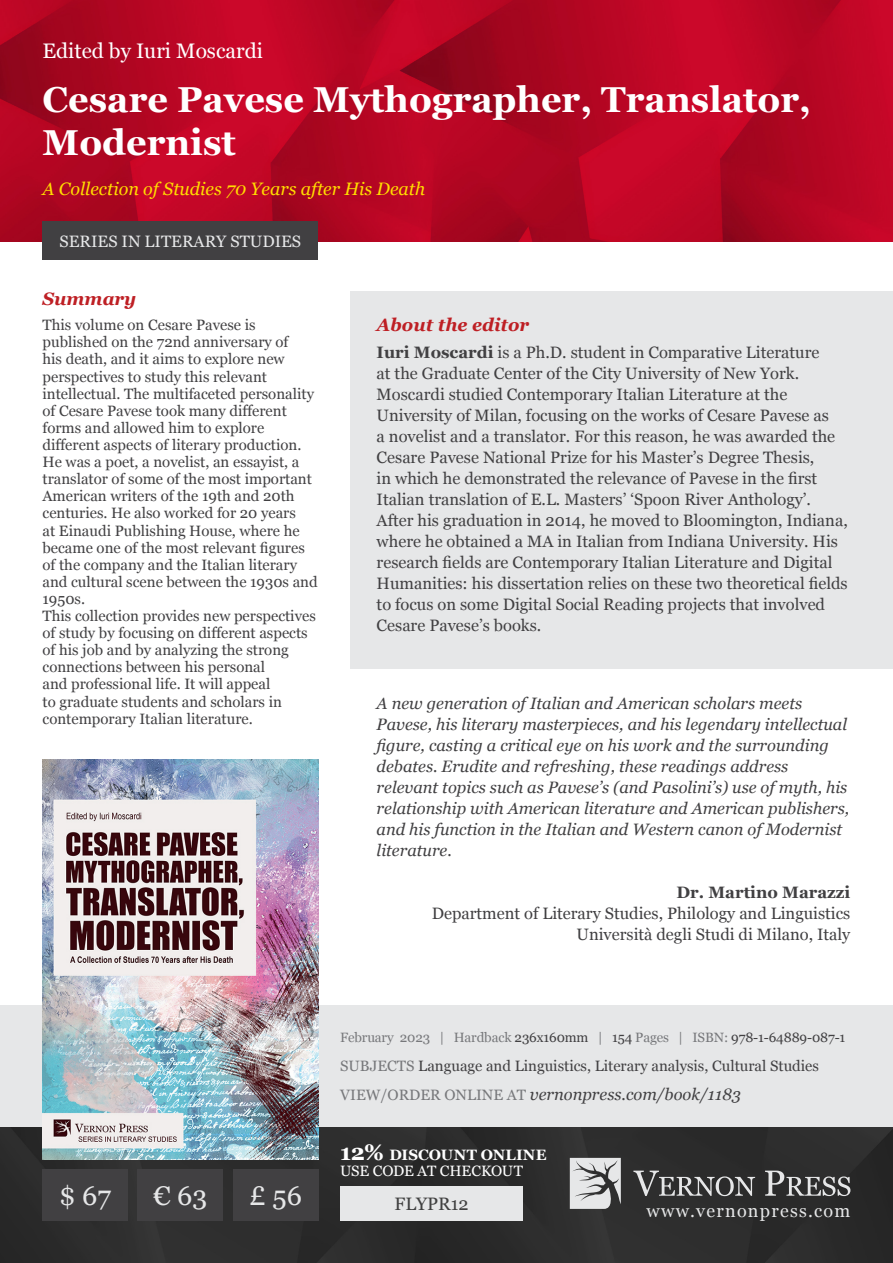
<style>
.page{position:relative;width:893px;height:1263px;background:#fff}
.page>*{position:absolute;margin:0;border:0;box-sizing:border-box;transform-origin:0 0}
.t1{font:700 36px/43.2px "Georgia";color:#fff}
.t2{font:27px "Georgia";color:#e6e7e8}
.t3{font:21px "Georgia";color:#fff}
.t4{font:italic 18px "Georgia";color:#fd0}
.t5{font:italic 700 18px "Georgia";color:#be1f24}
.t6{font:18px "Georgia";letter-spacing:.07em;color:#e6e7e8}
.t7{font:18px "Georgia";color:#404040}
.t8{font:16.5px/21px "Georgia";color:#414042}
.t9{font:italic 16.5px/21px "Georgia";color:#414042}
.t10{font:16.5px "Georgia";color:#e6e7e8}
.t11{font:700 16.5px "Georgia";color:#414042}
.t12{font:15px/17.1px "Georgia";color:#414042}
.t13{font:15px/16.5px "Georgia";letter-spacing:-.015em;color:#fff}
.t14{font:13.5px "Georgia";letter-spacing:-.01em;color:#77787b}
.s1{font-weight:700}
.s2{color:#414042}
.s3{color:#77787b}
.s4{font-style:normal;font-size:15px;color:#77787b}
.s5{font-weight:700;font-size:22.5px}
</style>
<div class="page">
<img style="left:0;top:0;width:893px;height:242px">
<div style="left:0;top:1127px;width:893px;height:136px;background:#2d2d2d"></div>
<svg style="left:633px;top:1170px;width:122px;height:26px;background:#595959"></svg>
<svg style="left:765px;top:1170px;width:85px;height:26px;background:#616161"></svg>
<svg style="left:570px;top:1158px;width:51px;height:51px;background:#bdbebe"></svg>
<div style="left:350px;top:291px;width:543px;height:378px;background:#e6e7e8"></div>
<div style="left:0;top:1005px;width:893px;height:122px;background:#e6e7e8"></div>
<div style="left:43px;top:1169px;width:85px;height:51px;background:#414042"></div>
<div style="left:138px;top:1169px;width:85px;height:51px;background:#414042"></div>
<div style="left:233px;top:1169px;width:85px;height:51px;background:#414042"></div>
<div style="left:340px;top:1186px;width:183px;height:34px;background:#e6e7e8"></div>
<img style="left:43px;top:759px;width:275px;height:400px">
<div style="left:43px;top:221px;width:275px;height:38px;background:#414042"></div>
<h3 class="t3" style="left:43px;top:36px;width:222px">Edited by Iuri Moscardi</h3>
<h1 class="t1" style="left:43px;top:76px;width:770px">Cesare Pavese Mythographer, Translator,<br>Modernist</h1>
<p class="t4" style="left:43px;top:175px;width:384px">A Collection of Studies 70 Years after His Death</p>
<p class="t10" style="left:60px;top:229px;width:243px">SERIES IN LITERARY STUDIES</p>
<p class="t5" style="left:43px;top:285px;width:95px">Summary</p>
<p class="t12" style="left:43px;top:316px;width:277px">This volume on Cesare Pavese is published on the 72nd anniversary of<br>his death, and it aims to explore new perspectives to study this relevant intellectual. The multifaceted personality of Cesare Pavese took many different forms and allowed him to explore different aspects of literary production.<br>He was a poet, a novelist, an essayist, a translator of some of the most important American writers of the 19th and 20th centuries. He also worked for 20 years<br>at Einaudi Publishing House, where he became one of the most relevant figures of the company and the Italian literary and cultural scene between the 1930s and 1950s.<br>This collection provides new perspectives of study by focusing on different aspects of his job and by analyzing the strong connections between his personal<br>and professional life. It will appeal<br>to graduate students and scholars in contemporary Italian literature.</p>
<p class="t5" style="left:377px;top:312px;width:154px">About the editor</p>
<p class="t8" style="left:377px;top:341px;width:473px"><span class="s1">Iuri Moscardi</span> is a Ph.D. student in Comparative Literature<br>at the Graduate Center of the City University of New York.<br>Moscardi studied Contemporary Italian Literature at the University of Milan, focusing on the works of Cesare Pavese as<br>a novelist and a translator. For this reason, he was awarded the Cesare Pavese National Prize for his Master’s Degree Thesis,<br>in which he demonstrated the relevance of Pavese in the first Italian translation of E.L. Masters’ ‘Spoon River Anthology’.<br>After his graduation in 2014, he moved to Bloomington, Indiana, where he obtained a MA in Italian from Indiana University. His research fields are Contemporary Italian Literature and Digital Humanities: his dissertation relies on these two theoretical fields to focus on some Digital Social Reading projects that involved Cesare Pavese’s books.</p>
<p class="t9" style="left:377px;top:692px;width:474px">A new generation of Italian and American scholars meets Pavese, his literary masterpieces, and his legendary intellectual figure, casting a critical eye on his work and the surrounding debates. Erudite and refreshing, these readings address relevant topics such as Pavese’s (and Pasolini’s) use of myth, his relationship with American literature and American publishers, and his function in the Italian and Western canon of Modernist literature.</p>
<p class="t11" style="left:676px;top:879px;width:175px">Dr. Martino Marazzi</p>
<p class="t8" style="left:432px;top:902px;width:420px;text-align:right">Department of Literary Studies, Philology and Linguistics<br>Università degli Studi di Milano, Italy</p>
<p class="t14" style="left:340px;top:1027px;width:507px">February 2023 | Hardback <span class="s2">236x160mm</span> | <span class="s2">154</span> Pages | ISBN: <span class="s2">978-1-64889-087-1</span></p>
<p class="t12" style="left:340px;top:1057px;width:480px"><span class="s3">SUBJECTS</span> Language and Linguistics, Literary analysis, Cultural Studies</p>
<p class="t9" style="left:340px;top:1083px;width:402px"><span class="s4">VIEW/ORDER ONLINE AT</span> vernonpress.com/book/1183</p>
<p class="t13" style="left:340px;top:1146px;width:208px"><span class="s5">12%</span> <span class="s1">DISCOUNT ONLINE<br></span>USE CODE AT CHECKOUT</p>
<h2 class="t2" style="left:59px;top:1176px;width:53px">$ 67</h2>
<h2 class="t2" style="left:153px;top:1176px;width:56px">€ 63</h2>
<h2 class="t2" style="left:249px;top:1176px;width:54px">£ 56</h2>
<p class="t7" style="left:395px;top:1191px;width:76px">FLYPR12</p>
<p class="t6" style="left:647px;top:1197px;width:205px">www.vernonpress.com</p>
</div>
